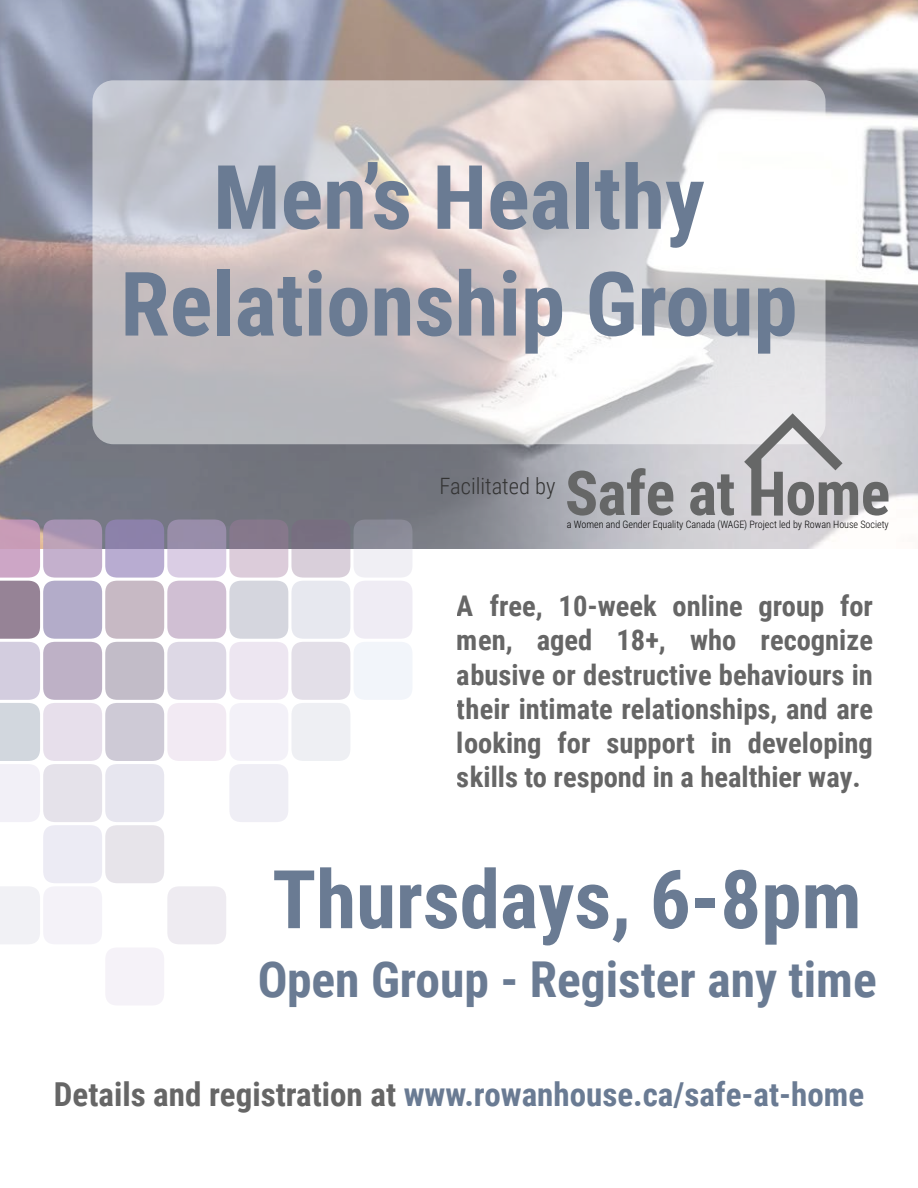
<style>
.page{position:relative;width:918px;height:1188px;background:#fff}
.page>*{position:absolute;margin:0;border:0;box-sizing:border-box;transform-origin:0 0}
.t1{font:700 88.95px/106.8px "Roboto Condensed";color:#6a7b93;text-align:center}
.t2{font:700 81.15px "Roboto Condensed";color:#6a7b93}
.t3{font:700 49.5px "Roboto Condensed";color:#6a7b93}
.t4{font:700 33px "Roboto Condensed";color:#6a7b93}
.t5{font:700 28.5px/34.2px "Roboto Condensed";color:#666;text-align:justify}
.t6{font:300 22.5px "Roboto Condensed";color:#333}
.t7{font:300 10.2px "Roboto Condensed";letter-spacing:-.005em;color:#000}
.s1{color:#666}
</style>
<div class="page">
<img style="left:0;top:0;width:918px;height:549px">
<div style="left:354px;top:642px;width:58px;height:58px;background:#f2f5fa;border-radius:12px"></div>
<div style="left:354px;top:581px;width:58px;height:58px;background:#efecf4;border-radius:12px"></div>
<svg style="left:354px;top:520px;width:58px;height:58px"></svg>
<div style="left:291px;top:703px;width:59px;height:58px;background:#eeeff3;border-radius:12px"></div>
<div style="left:291px;top:642px;width:59px;height:58px;background:#e3dfe8;border-radius:12px"></div>
<div style="left:291px;top:581px;width:59px;height:58px;background:#e7e8ef;border-radius:12px"></div>
<svg style="left:291px;top:520px;width:59px;height:58px;background:#a89fad"></svg>
<div style="left:229px;top:764px;width:59px;height:58px;background:#efeef5;border-radius:12px"></div>
<div style="left:229px;top:703px;width:59px;height:58px;background:#f3f1f8;border-radius:12px"></div>
<div style="left:229px;top:642px;width:59px;height:58px;background:#ede6f1;border-radius:12px"></div>
<div style="left:229px;top:581px;width:59px;height:58px;background:#d5d6de;border-radius:12px"></div>
<svg style="left:229px;top:520px;width:59px;height:58px;background:#b0a2b2"></svg>
<div style="left:167px;top:886px;width:59px;height:58px;background:#eeebf1;border-radius:12px"></div>
<div style="left:167px;top:703px;width:59px;height:58px;background:#f2eaf3;border-radius:12px"></div>
<div style="left:167px;top:642px;width:59px;height:58px;background:#ddd8e5;border-radius:12px"></div>
<div style="left:167px;top:581px;width:59px;height:58px;background:#d0bfd3;border-radius:12px"></div>
<svg style="left:167px;top:520px;width:59px;height:58px;background:#b9adc6"></svg>
<div style="left:105px;top:947px;width:59px;height:59px;background:#f5f2f8;border-radius:12px"></div>
<div style="left:105px;top:825px;width:59px;height:58px;background:#e7e4ea;border-radius:12px"></div>
<div style="left:105px;top:764px;width:59px;height:58px;background:#e7e6ef;border-radius:12px"></div>
<div style="left:105px;top:703px;width:59px;height:58px;background:#cecad6;border-radius:12px"></div>
<div style="left:105px;top:642px;width:59px;height:58px;background:#c2bcc8;border-radius:12px"></div>
<div style="left:105px;top:581px;width:59px;height:58px;background:#c7b9c4;border-radius:12px"></div>
<svg style="left:105px;top:520px;width:59px;height:58px;background:#a297bd"></svg>
<div style="left:43px;top:886px;width:59px;height:58px;background:#f4f2f8;border-radius:12px"></div>
<div style="left:43px;top:825px;width:59px;height:58px;background:#ecebf4;border-radius:12px"></div>
<div style="left:43px;top:764px;width:59px;height:58px;background:#e5e2ea;border-radius:12px"></div>
<div style="left:43px;top:703px;width:59px;height:58px;background:#e7dfeb;border-radius:12px"></div>
<div style="left:43px;top:642px;width:59px;height:58px;background:#beb1c6;border-radius:12px"></div>
<div style="left:43px;top:581px;width:59px;height:58px;background:#b3acc9;border-radius:12px"></div>
<div style="left:43px;top:520px;width:59px;height:58px;background:linear-gradient(to bottom,#a28dab,#cdb8d4);border-radius:12px"></div>
<div style="left:0;top:887px;width:40px;height:57px;background:#f1f1f5"></div>
<svg style="left:0;top:520px;width:40px;height:302px"></svg>
<svg style="left:92px;top:80px;width:734px;height:364px"></svg>
<svg style="left:567px;top:468px;width:106px;height:48px;background:#949599"></svg>
<svg style="left:690px;top:474px;width:44px;height:42px;background:#979799"></svg>
<svg style="left:744px;top:413px;width:144px;height:103px;background:#b8b7ba"></svg>
<h1 class="t1" style="left:120px;top:140px;width:679px">Men’s Healthy<br>Relationship Group</h1>
<p class="t6" style="left:440px;top:471px;width:117px">Facilitated by</p>
<p class="t7" style="left:567px;top:517px;width:323px">a Women and Gender Equality Canada (WAGE) Project led by Rowan House Society</p>
<p class="t5" style="left:457px;top:588px;width:418px">A free, 10-week online group for men, aged 18+, who recognize abusive or destructive behaviours in their intimate relationships, and are looking for support in developing skills to respond in a healthier way.</p>
<h2 class="t2" style="left:272px;top:842px;width:591px">Thursdays, 6-8pm</h2>
<h3 class="t3" style="left:257px;top:945px;width:621px">Open Group - Register any time</h3>
<p class="t4" style="left:54px;top:1071px;width:812px"><span class="s1">Details and registration at</span> www.rowanhouse.ca/safe-at-home</p>
</div>
